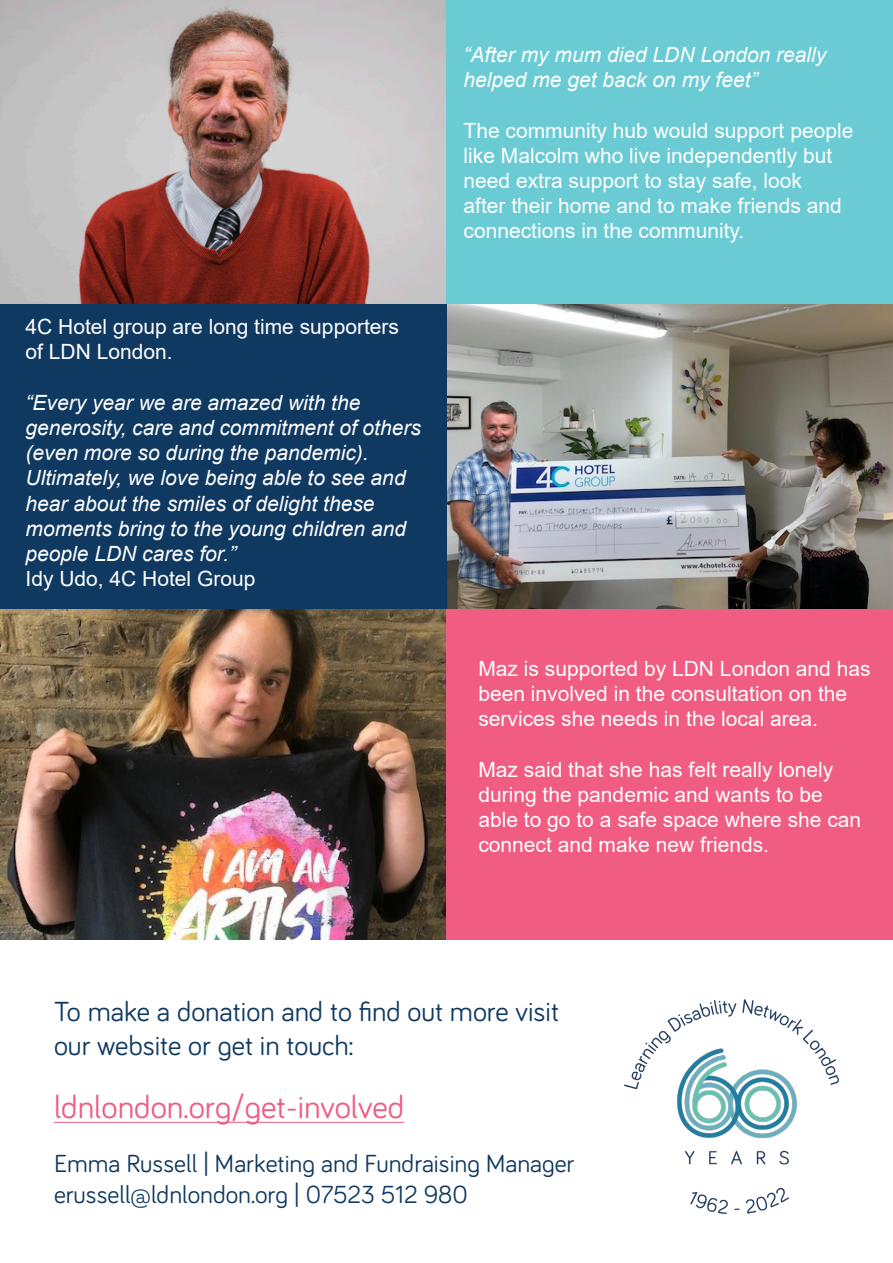
<style>
.page{position:relative;width:893px;height:1263px;background:#fff}
.page>*{position:absolute;margin:0;border:0;box-sizing:border-box;transform-origin:0 0}
.t1{font:33px "Bariol";color:#f05c82}
.t2{font:28.5px/34.2px "Bariol";color:#103962}
.t3{font:25.5px "Bariol";color:#103962}
.t4{font:21px/25.2px "Arial";color:#fff}
.t5{font:italic 21px/25.2px "Arial";color:#fff}
</style>
<div class="page">
<img style="left:0;top:0;width:446px;height:304px">
<div style="left:446px;top:0;width:447px;height:305px;background:#6bcbd5"></div>
<img style="left:446px;top:305px;width:447px;height:304px">
<div style="left:0;top:304px;width:446px;height:305px;background:#103962"></div>
<img style="left:0;top:609px;width:446px;height:331px">
<div style="left:446px;top:609px;width:447px;height:331px;background:#f05c82"></div>
<img style="left:624px;top:999px;width:215px;height:215px">
<hr style="left:54px;top:1122px;width:350px;height:1px;background:#f05c82">
<p class="t4" style="left:26px;top:314px;width:375px">4C Hotel group are long time supporters of LDN London.</p>
<p class="t5" style="left:26px;top:390px;width:397px">“Every year we are amazed with the generosity, care and commitment of others (even more so during the pandemic).<br>Ultimately, we love being able to see and hear about the smiles of delight these moments bring to the young children and people LDN cares for.”</p>
<p class="t4" style="left:26px;top:566px;width:231px">Idy Udo, 4C Hotel Group</p>
<p class="t5" style="left:463px;top:42px;width:364px">“After my mum died LDN London really helped me get back on my feet”</p>
<p class="t4" style="left:463px;top:118px;width:391px">The community hub would support people like Malcolm who live independently but need extra support to stay safe, look<br>after their home and to make friends and connections in the community.</p>
<p class="t4" style="left:478px;top:656px;width:394px">Maz is supported by LDN London and has been involved in the consultation on the services she needs in the local area.</p>
<p class="t4" style="left:478px;top:757px;width:384px">Maz said that she has felt really lonely during the pandemic and wants to be able to go to a safe space where she can connect and make new friends.</p>
<p class="t2" style="left:54px;top:993px;width:507px">To make a donation and to find out more visit our website or get in touch:</p>
<p class="t1" style="left:54px;top:1084px;width:352px">ldnlondon.org/get-involved</p>
<p class="t3" style="left:54px;top:1146px;width:522px">Emma Russell | Marketing and Fundraising Manager</p>
<p class="t3" style="left:54px;top:1176px;width:415px">erussell@ldnlondon.org | 07523 512 980</p>
</div>
